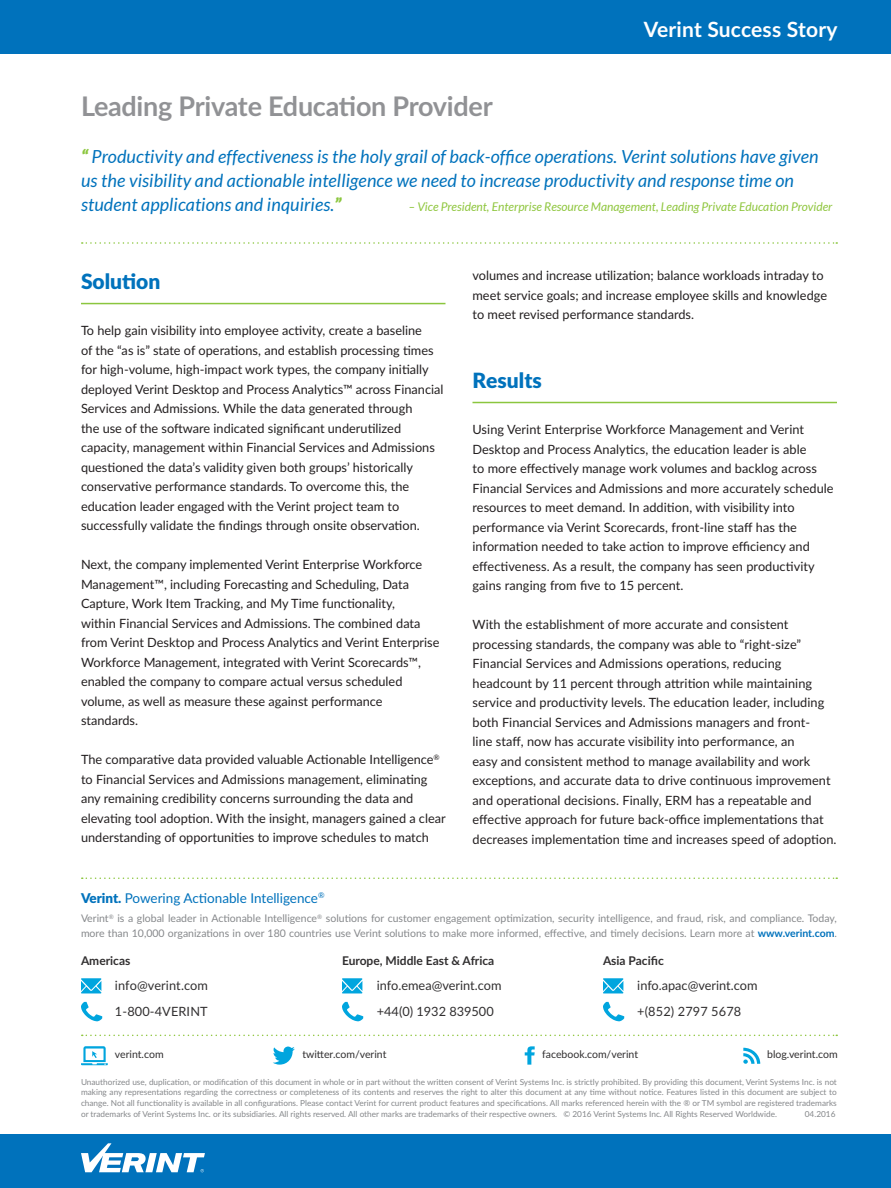
<style>
.page{position:relative;width:891px;height:1188px;background:#fff}
.page>*{position:absolute;margin:0;border:0;box-sizing:border-box;transform-origin:0 0}
.Header_1{font:700 27px "Lato";letter-spacing:-.01em;color:#919295}
.Header_1-2{font:700 21px "Lato";letter-spacing:.01em;color:#fff}
.t1{font:900 21px "Lato";color:#0072bc}
.Body_Subhead{font:italic 18px/24px "Lato";letter-spacing:.005em;color:#0072bc}
.Footer_Text{font:13.5px "Lato";color:#0072bc}
.Body_Copy{font:12.75px/19.5px "Lato";color:#231f20}
.Footer_Text-2{font:12.75px "Lato";color:#312f30}
.Body_Subhead-2{font:italic 12px "Lato";color:#8fc63e}
.Footer_Text-3{font:700 12px "Lato";color:#312f30}
.Footer_Text-4{font:10.5px/15px "Lato";color:#86888b}
.Footer_Text-5{font:10.5px "Lato";color:#312f30}
.Footer_Text-6{font:8.25px/10.6px "Lato";color:#86888b;text-align:justify}
.s1{font-weight:900;color:#8bc63e}
.s2{font-weight:900}
.s3{font-weight:700;color:#0072bc}
</style>
<div class="page">
<div style="left:0;top:0;width:891px;height:54px;background:#0072bc"></div>
<div style="left:0;top:1134px;width:891px;height:54px;background:#0072bc"></div>
<hr style="left:472px;top:402px;width:365px;height:1px;background:#8bc63e">
<hr style="left:81px;top:303px;width:365px;height:1px;background:#8bc63e">
<svg style="left:82px;top:242px;width:755px;height:2px"></svg>
<svg style="left:81px;top:1143px;width:124px;height:29px"></svg>
<svg style="left:81px;top:1002px;width:21px;height:19px"></svg>
<svg style="left:81px;top:978px;width:20px;height:15px"></svg>
<svg style="left:82px;top:878px;width:755px;height:1px"></svg>
<svg style="left:82px;top:1035px;width:755px;height:1px"></svg>
<svg style="left:342px;top:1002px;width:21px;height:19px"></svg>
<svg style="left:342px;top:978px;width:20px;height:15px"></svg>
<svg style="left:603px;top:1002px;width:21px;height:19px"></svg>
<svg style="left:603px;top:978px;width:20px;height:15px"></svg>
<svg style="left:81px;top:1046px;width:27px;height:19px"></svg>
<svg style="left:273px;top:1047px;width:22px;height:18px"></svg>
<svg style="left:525px;top:1046px;width:10px;height:19px"></svg>
<svg style="left:743px;top:1048px;width:17px;height:16px"></svg>
<p class="Header_1" style="left:81px;top:87px;width:413px">Leading Private Education Provider</p>
<p class="Header_1-2" style="left:644px;top:14px;width:195px">Verint Success Story</p>
<p class="Body_Subhead" style="left:81px;top:145px;width:739px"><span class="s1">“</span> Productivity and effectiveness is the holy grail of back-office operations. Verint solutions have given us the visibility and actionable intelligence we need to increase productivity and response time on student applications and inquiries.<span class="s1">”</span></p>
<p class="Body_Subhead-2" style="left:409px;top:200px;width:425px">– Vice President, Enterprise Resource Management, Leading Private Education Provider</p>
<p class="t1" style="left:81px;top:266px;width:81px">Solution</p>
<p class="Body_Copy" style="left:81px;top:320px;width:364px">To help gain visibility into employee activity, create a baseline<br>of the “as is” state of operations, and establish processing times for high-volume, high-impact work types, the company initially deployed Verint Desktop and Process Analytics™ across Financial Services and Admissions. While the data generated through<br>the use of the software indicated significant underutilized capacity, management within Financial Services and Admissions questioned the data’s validity given both groups’ historically conservative performance standards. To overcome this, the education leader engaged with the Verint project team to successfully validate the findings through onsite observation.</p>
<p class="Body_Copy" style="left:81px;top:554px;width:343px">Next, the company implemented Verint Enterprise Workforce<br>Management™, including Forecasting and Scheduling, Data<br>Capture, Work Item Tracking, and My Time functionality,</p>
<p class="Body_Copy" style="left:81px;top:613px;width:360px">within Financial Services and Admissions. The combined data from Verint Desktop and Process Analytics and Verint Enterprise Workforce Management, integrated with Verint Scorecards™, enabled the company to compare actual versus scheduled volume, as well as measure these against performance</p>
<p class="Body_Copy" style="left:81px;top:710px;width:59px">standards.</p>
<p class="Body_Copy" style="left:81px;top:749px;width:366px">The comparative data provided valuable Actionable Intelligence<sup>® </sup>to Financial Services and Admissions management, eliminating any remaining credibility concerns surrounding the data and elevating tool adoption. With the insight, managers gained a clear understanding of opportunities to improve schedules to match</p>
<p class="Body_Copy" style="left:472px;top:265px;width:356px">volumes and increase utilization; balance workloads intraday to meet service goals; and increase employee skills and knowledge to meet revised performance standards.</p>
<p class="t1" style="left:472px;top:365px;width:71px">Results</p>
<p class="Body_Copy" style="left:472px;top:419px;width:363px">Using Verint Enterprise Workforce Management and Verint Desktop and Process Analytics, the education leader is able<br>to more effectively manage work volumes and backlog across Financial Services and Admissions and more accurately schedule resources to meet demand. In addition, with visibility into performance via Verint Scorecards, front-line staff has the information needed to take action to improve efficiency and effectiveness. As a result, the company has seen productivity gains ranging from five to 15 percent.</p>
<p class="Body_Copy" style="left:472px;top:614px;width:366px">With the establishment of more accurate and consistent processing standards, the company was able to “right-size” Financial Services and Admissions operations, reducing headcount by 11 percent through attrition while maintaining service and productivity levels. The education leader, including both Financial Services and Admissions managers and front-<br>line staff, now has accurate visibility into performance, an<br>easy and consistent method to manage availability and work exceptions, and accurate data to drive continuous improvement and operational decisions. Finally, ERM has a repeatable and effective approach for future back-office implementations that decreases implementation time and increases speed of adoption.</p>
<p class="Footer_Text" style="left:81px;top:888px;width:245px"><span class="s2">Verint.</span> Powering Actionable Intelligence<sup>®</sup></p>
<p class="Footer_Text-4" style="left:81px;top:910px;width:758px">Verint<sup>®</sup> is a global leader in Actionable Intelligence<sup>®</sup> solutions for customer engagement optimization, security intelligence, and fraud, risk, and compliance. Today, more than 10,000 organizations in over 180 countries use Verint solutions to make more informed, effective, and timely decisions. Learn more at <span class="s3">www.verint.com</span>.</p>
<p class="Footer_Text-3" style="left:81px;top:952px;width:51px">Americas</p>
<p class="Footer_Text-3" style="left:342px;top:952px;width:154px">Europe, Middle East &amp; Africa</p>
<p class="Footer_Text-3" style="left:603px;top:952px;width:62px">Asia Pacific</p>
<p class="Footer_Text-2" style="left:115px;top:976px;width:95px">info@verint.com</p>
<p class="Footer_Text-2" style="left:115px;top:1002px;width:94px">1-800-4VERINT</p>
<p class="Footer_Text-2" style="left:377px;top:976px;width:126px">info.emea@verint.com</p>
<p class="Footer_Text-2" style="left:377px;top:1002px;width:118px">+44(0) 1932 839500</p>
<p class="Footer_Text-2" style="left:637px;top:976px;width:122px">info.apac@verint.com</p>
<p class="Footer_Text-2" style="left:637px;top:1002px;width:105px">+(852) 2797 5678</p>
<p class="Footer_Text-5" style="left:115px;top:1047px;width:50px">verint.com</p>
<p class="Footer_Text-5" style="left:302px;top:1047px;width:86px">twitter.com/verint</p>
<p class="Footer_Text-5" style="left:542px;top:1047px;width:97px">facebook.com/verint</p>
<p class="Footer_Text-5" style="left:767px;top:1047px;width:72px">blog.verint.com</p>
<p class="Footer_Text-6" style="left:81px;top:1076px;width:757px">Unauthorized use, duplication, or modification of this document in whole or in part without the written consent of Verint Systems Inc. is strictly prohibited. By providing this document, Verint Systems Inc. is not making any representations regarding the correctness or completeness of its contents and reserves the right to alter this document at any time without notice. Features listed in this document are subject to change. Not all functionality is available in all configurations. Please contact Verint for current product features and specifications. All marks referenced herein with the ® or TM symbol are registered trademarks or trademarks of Verint Systems Inc. or its subsidiaries. All rights reserved. All other marks are trademarks of their respective owners. © 2016 Verint Systems Inc. All Rights Reserved Worldwide.</p>
<p class="Footer_Text-6" style="left:805px;top:1108px;width:32px">04.2016</p>
</div>
